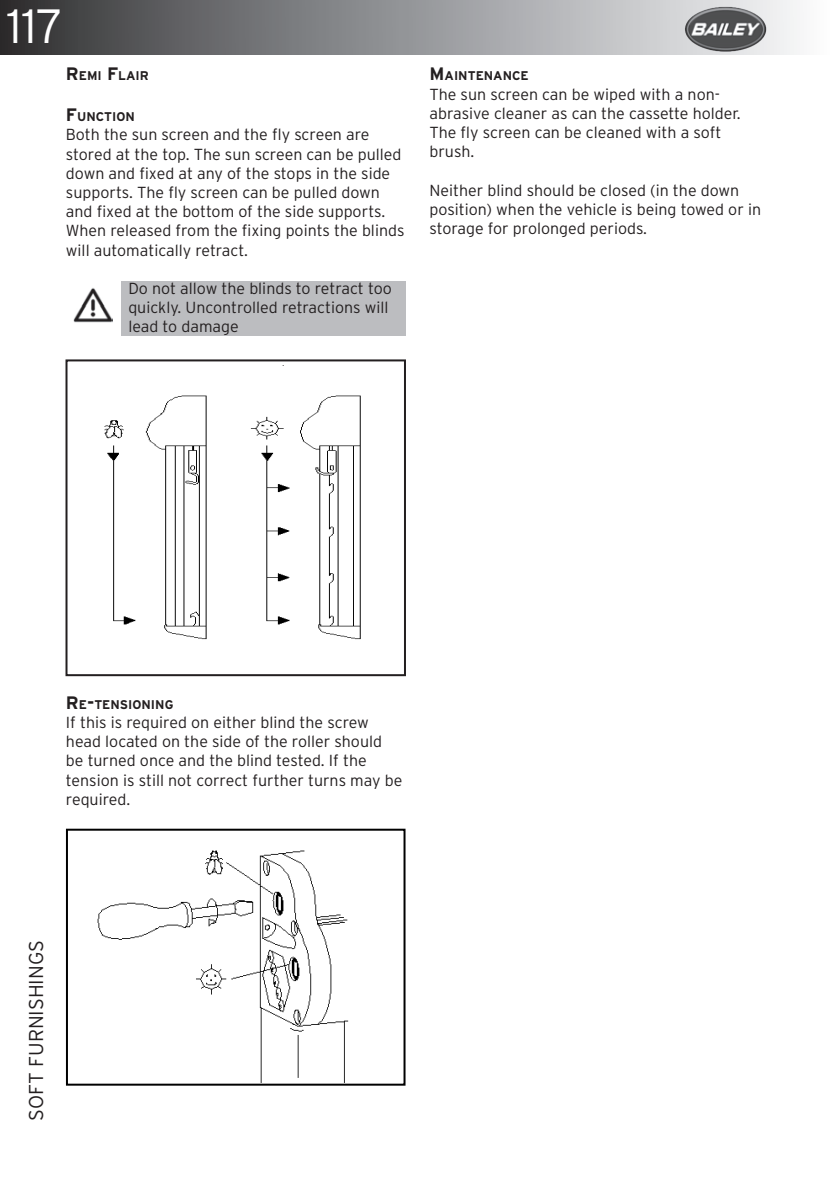
<style>
.page{position:relative;width:838px;height:1189px;background:#fff}
.page>*{position:absolute;margin:0;border:0;box-sizing:border-box;transform-origin:0 0}
.t1{font:300 48px "Interstate";color:#fff}
.TITLES{font:300 20px "Interstate";color:#231f20}
.Body_Text{font:300 16px/19.2px "Interstate";color:#231f20}
.Sub_Headings{font:700 12.6px "Interstate";color:#231f20}
.s1{font-size:18px}
</style>
<div class="page">
<div style="left:0;top:0;width:837px;height:55px;background:linear-gradient(to right,#323235,#fdfeff)"></div>
<img style="left:683px;top:4px;width:86px;height:48px">
<div style="left:66px;top:281px;width:339px;height:55px;background:#bcbdc0"></div>
<img style="left:104px;top:365px;width:257px;height:275px">
<div style="left:65px;top:359px;width:341px;height:317px;border:2px solid #231f20"></div>
<img style="left:97px;top:850px;width:252px;height:232px">
<div style="left:66px;top:828px;width:339px;height:257px;border:2px solid #000"></div>
<div style="left:43px;top:280px;width:78px;height:67px;background:#fff"></div>
<img style="left:73px;top:288px;width:40px;height:35px">
<h1 class="t1" style="left:7px;top:-3px;width:58px">117</h1>
<p class="Sub_Headings" style="left:66px;top:68px;width:61px"><span class="s1">R</span>EMI <span class="s1">F</span>LAIR</p>
<p class="Sub_Headings" style="left:66px;top:109px;width:21px"><span class="s1">F</span>UNCTION</p>
<p class="Body_Text" style="left:66px;top:125px;width:340px">Both the sun screen and the fly screen are stored at the top. The sun screen can be pulled down and fixed at any of the stops in the side supports. The fly screen can be pulled down and fixed at the bottom of the side supports.<br>When released from the fixing points the blinds will automatically retract.</p>
<p class="Body_Text" style="left:128px;top:279px;width:265px">Do not allow the blinds to retract too quickly. Uncontrolled retractions will lead to damage</p>
<p class="Sub_Headings" style="left:429px;top:68px;width:25px"><span class="s1">M</span>AINTENANCE</p>
<p class="Body_Text" style="left:429px;top:84px;width:313px">The sun screen can be wiped with a non&shy;abrasive cleaner as can the cassette holder.<br>The fly screen can be cleaned with a soft brush.</p>
<p class="Body_Text" style="left:429px;top:180px;width:333px">Neither blind should be closed (in the down position) when the vehicle is being towed or in storage for prolonged periods.</p>
<p class="Sub_Headings" style="left:66px;top:696px;width:38px"><span class="s1">R</span>E<span class="s1">-</span>TENSIONING</p>
<p class="Body_Text" style="left:66px;top:712px;width:338px">If this is required on either blind the screw head located on the side of the roller should be turned once and the blind tested. If the tension is still not correct further turns may be required.</p>
<p class="TITLES" style="left:24px;top:1120px;width:182px;rotate:-90deg">SOFT FURNISHINGS</p>
</div>
